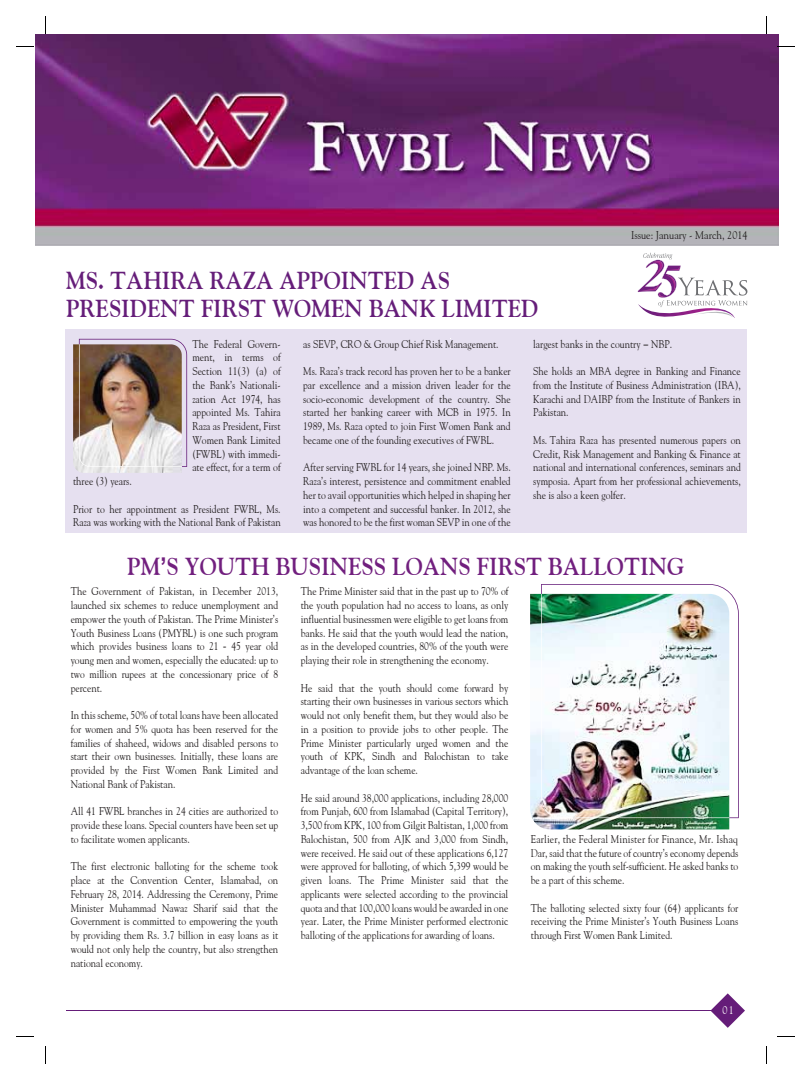
<style>
.page{position:relative;width:811px;height:1080px;background:#fff}
.page>*{position:absolute;margin:0;border:0;box-sizing:border-box;transform-origin:0 0}
.t1{font:700 24.5px/28.8px "Goudy";color:#651d79;scale:.9 1}
.t2{font:700 24.5px "Goudy";color:#711f7e;scale:.9 1}
.t3{font:11.25px/13.8px "Goudy";color:#231f20;text-align:justify;scale:.85 1}
.t4{font:11.25px "Goudy";color:#231f20;scale:.9 1}
.t5{font:11.25px "Goudy";color:#fff;scale:.9 1}
.s1{font-family:"Arial"}
</style>
<div class="page">
<img style="left:36px;top:35px;width:742px;height:211px">
<div style="left:65px;top:329px;width:681px;height:204px;background:#e6e0f0"></div>
<svg style="left:711px;top:993px;width:33px;height:35px"></svg>
<hr style="left:66px;top:1010px;width:654px;height:1px;background:#651d79">
<svg style="left:45px;top:16px;width:1px;height:18px"></svg>
<svg style="left:45px;top:1046px;width:1px;height:18px"></svg>
<svg style="left:637px;top:253px;width:110px;height:65px"></svg>
<svg style="left:540px;top:584px;width:198px;height:234px"></svg>
<img style="left:530px;top:594px;width:198px;height:235px">
<img style="left:540px;top:594px;width:188px;height:224px">
<img style="left:73px;top:344px;width:109px;height:129px">
<img style="left:79px;top:339px;width:108px;height:128px">
<h1 class="t1" style="left:66px;top:265px;width:526px">MS. TAHIRA RAZA APPOINTED AS<br>PRESIDENT FIRST WOMEN BANK LIMITED</h1>
<p class="t4" style="left:630px;top:229px;width:131px">Issue: January - March, 2014</p>
<p class="t3" style="left:192px;top:336px;width:105px">The Federal Govern&shy;ment, in terms of Section 11(3) (a) of the Bank<span class="s1">’</span>s Nationali&shy;zation Act 1974, has appointed Ms. Tahira Raza as President, First Women Bank Limited (FWBL) with immedi&shy;ate effect, for a term of</p>
<p class="t3" style="left:73px;top:474px;width:71px">three (3) years.</p>
<p class="t3" style="left:73px;top:501px;width:245px">Prior to her appointment as President FWBL, Ms.<br>Raza was working with the National Bank of Pakistan</p>
<p class="t3" style="left:303px;top:336px;width:231px">as SEVP, CRO &amp; Group Chief Risk Management.</p>
<p class="t3" style="left:303px;top:364px;width:245px">Ms. Raza<span class="s1">’</span>s track record has proven her to be a banker par excellence and a mission driven leader for the socio-economic development of the country. She started her banking career with MCB in 1975. In 1989, Ms. Raza opted to join First Women Bank and became one of the founding executives of FWBL.</p>
<p class="t3" style="left:303px;top:460px;width:245px">After serving FWBL for 14 years, she joined NBP. Ms.<br>Raza<span class="s1">’</span>s interest, persistence and commitment enabled her to avail opportunities which helped in shaping her into a competent and successful banker. In 2012, she was honored to be the first woman SEVP in one of the</p>
<p class="t3" style="left:533px;top:336px;width:165px">largest banks in the country <span class="s1">-</span> NBP.</p>
<p class="t3" style="left:533px;top:364px;width:245px">She holds an MBA degree in Banking and Finance from the Institute of Business Administration (IBA), Karachi and DAIBP from the Institute of Bankers in Pakistan.</p>
<p class="t3" style="left:533px;top:433px;width:245px">Ms. Tahira Raza has presented numerous papers on Credit, Risk Management and Banking &amp; Finance at national and international conferences, seminars and symposia. Apart from her professional achievements, she is also a keen golfer.</p>
<h1 class="t2" style="left:127px;top:551px;width:620px">PM<span class="s1">’</span>S YOUTH BUSINESS LOANS FIRST BALLOTING</h1>
<p class="t3" style="left:71px;top:584px;width:245px">The Government of Pakistan, in December 2013, launched six schemes to reduce unemployment and empower the youth of Pakistan. The Prime Minister<span class="s1">’</span>s Youth Business Loans (PMYBL) is one such program which provides business loans to 21 <span class="s1">-</span> 45 year old young men and women, especially the educated: up to two million rupees at the concessionary price of 8 percent.</p>
<p class="t3" style="left:71px;top:708px;width:245px">In this scheme, 50% of total loans have been allocated for women and 5% quota has been reserved for the families of shaheed, widows and disabled persons to start their own businesses. Initially, these loans are provided by the First Women Bank Limited and National Bank of Pakistan.</p>
<p class="t3" style="left:71px;top:804px;width:245px">All 41 FWBL branches in 24 cities are authorized to provide these loans. Special counters have been set up to facilitate women applicants.</p>
<p class="t3" style="left:71px;top:859px;width:245px">The first electronic balloting for the scheme took place at the Convention Center, Islamabad, on February 28, 2014. Addressing the Ceremony, Prime Minister Muhammad Nawaz Sharif said that the Government is committed to empowering the youth by providing them Rs. 3.7 billion in easy loans as it would not only help the country, but also strengthen national economy.</p>
<p class="t3" style="left:300px;top:584px;width:246px">The Prime Minister said that in the past up to 70% of the youth population had no access to loans, as only influential businessmen were eligible to get loans from banks. He said that the youth would lead the nation, as in the developed countries, 80% of the youth were playing their role in strengthening the economy.</p>
<p class="t3" style="left:300px;top:681px;width:245px">He said that the youth should come forward by starting their own businesses in various sectors which would not only benefit them, but they would also be in a position to provide jobs to other people. The Prime Minister particularly urged women and the youth of KPK, Sindh and Balochistan to take advantage of the loan scheme.</p>
<p class="t3" style="left:300px;top:791px;width:245px">He said around 38,000 applications, including 28,000 from Punjab, 600 from Islamabad (Capital Territory), 3,500 from KPK, 100 from Gilgit Baltistan, 1,000 from Balochistan, 500 from AJK and 3,000 from Sindh, were received. He said out of these applications 6,127 were approved for balloting, of which 5,399 would be given loans. The Prime Minister said that the applicants were selected according to the provincial quota and that 100,000 loans would be awarded in one year. Later, the Prime Minister performed electronic balloting of the applications for awarding of loans.</p>
<p class="t3" style="left:530px;top:832px;width:245px">Earlier, the Federal Minister for Finance, Mr. Ishaq Dar, said that the future of country<span class="s1">’</span>s economy depends on making the youth self-sufficient. He asked banks to be a part of this scheme.</p>
<p class="t3" style="left:530px;top:900px;width:245px">The balloting selected sixty four (64) applicants for receiving the Prime Minister<span class="s1">’</span>s Youth Business Loans through First Women Bank Limited.</p>
<p class="t5" style="left:722px;top:1004px;width:14px">01</p>
</div>
